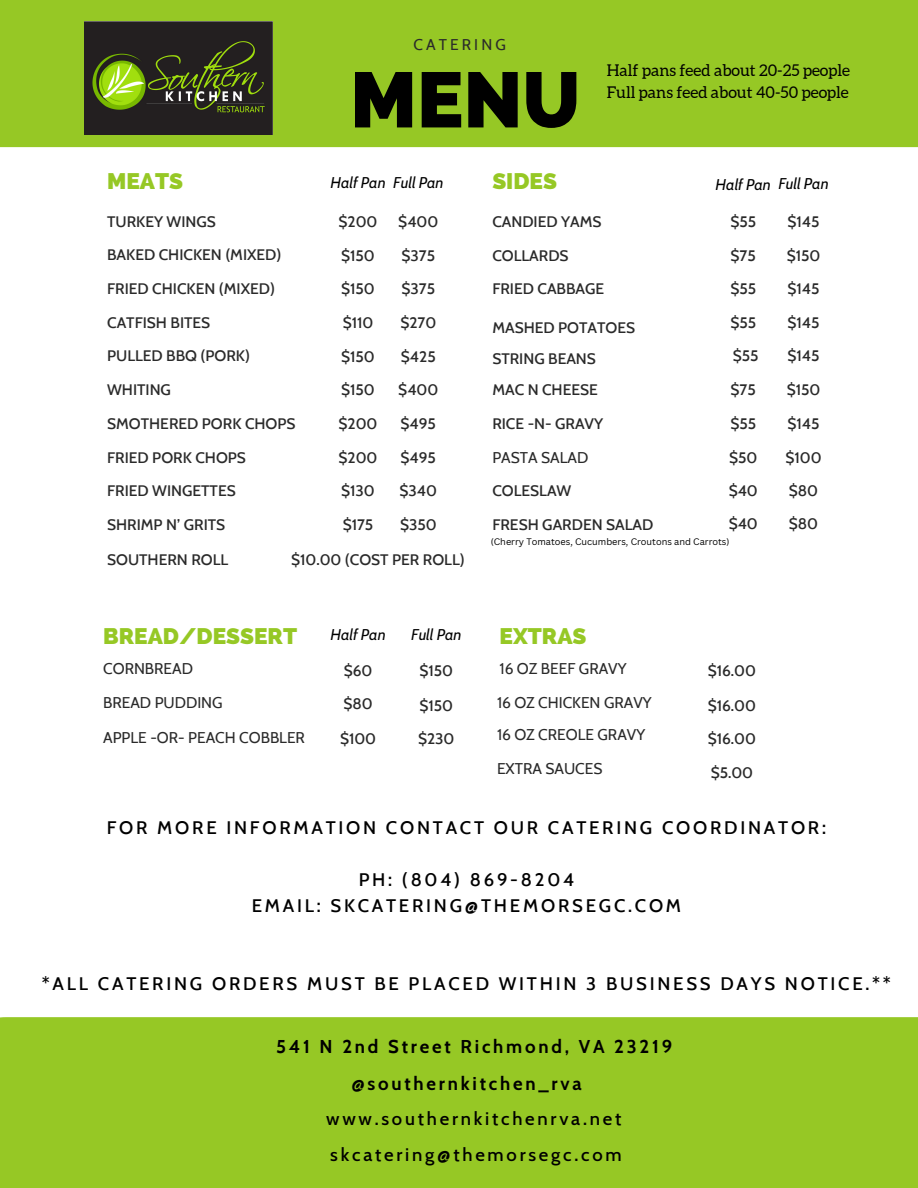
<style>
.page{position:relative;width:918px;height:1188px;background:#fff}
.page>*{position:absolute;margin:0;border:0;box-sizing:border-box;transform-origin:0 0}
.t1{font:800 78.15px "Raleway";color:#000}
.t2{font:800 22.5px "Raleway";color:#96c825}
.t3{font:500 18.45px "Cabin";letter-spacing:.15em;color:#000}
.t4{font:700 18.45px "Cabin";letter-spacing:.15em;color:#000}
.t5{font:16.2px "Aleo";color:#000}
.t6{font:500 15.45px "Cabin";color:#2a2a2a}
.t7{font:15.45px "Cabin";color:#2a2a2a}
.t8{font:italic 15.45px "Cabin";color:#000}
.t9{font:15.45px "Cabin";letter-spacing:.2em;color:#2a2a2a}
.t10{font:9.15px "Canva Sans";color:#000}
</style>
<div class="page">
<div style="left:0;top:1017px;width:918px;height:171px;background:#96c825"></div>
<div style="left:0;top:0;width:918px;height:147px;background:#96c825"></div>
<img style="left:84px;top:22px;width:188px;height:112px">
<p class="t9" style="left:413px;top:35px;width:94px">CATERING</p>
<p class="t1" style="left:350px;top:54px;width:232px">MENU</p>
<p class="t5" style="left:607px;top:61px;width:245px">Half pans feed about 20-25 people</p>
<p class="t5" style="left:607px;top:83px;width:243px">Full pans feed about 40-50 people</p>
<p class="t2" style="left:107px;top:167px;width:77px">MEATS</p>
<p class="t2" style="left:492px;top:168px;width:66px">SIDES</p>
<p class="t8" style="left:330px;top:173px;width:57px">Half Pan</p>
<p class="t8" style="left:393px;top:173px;width:52px">Full Pan</p>
<p class="t8" style="left:716px;top:175px;width:57px">Half Pan</p>
<p class="t8" style="left:778px;top:174px;width:52px">Full Pan</p>
<p class="t6" style="left:107px;top:212px;width:110px">TURKEY WINGS</p>
<p class="t6" style="left:107px;top:246px;width:176px">BAKED CHICKEN (MIXED)</p>
<p class="t6" style="left:107px;top:279px;width:169px">FRIED CHICKEN (MIXED)</p>
<p class="t6" style="left:107px;top:313px;width:105px">CATFISH BITES</p>
<p class="t6" style="left:107px;top:347px;width:144px">PULLED BBQ (PORK)</p>
<p class="t6" style="left:107px;top:380px;width:65px">WHITING</p>
<p class="t6" style="left:107px;top:414px;width:190px">SMOTHERED PORK CHOPS</p>
<p class="t6" style="left:107px;top:448px;width:140px">FRIED PORK CHOPS</p>
<p class="t6" style="left:107px;top:481px;width:130px">FRIED WINGETTES</p>
<p class="t6" style="left:107px;top:515px;width:120px">SHRIMP N’ GRITS</p>
<p class="t6" style="left:339px;top:213px;width:40px">$200</p>
<p class="t6" style="left:341px;top:246px;width:35px">$150</p>
<p class="t6" style="left:341px;top:279px;width:35px">$150</p>
<p class="t6" style="left:343px;top:313px;width:32px">$110</p>
<p class="t6" style="left:341px;top:347px;width:35px">$150</p>
<p class="t6" style="left:341px;top:380px;width:35px">$150</p>
<p class="t6" style="left:339px;top:414px;width:40px">$200</p>
<p class="t6" style="left:339px;top:448px;width:40px">$200</p>
<p class="t6" style="left:341px;top:481px;width:35px">$130</p>
<p class="t6" style="left:343px;top:515px;width:32px">$175</p>
<p class="t6" style="left:398px;top:212px;width:42px">$400</p>
<p class="t6" style="left:402px;top:246px;width:35px">$375</p>
<p class="t6" style="left:402px;top:279px;width:35px">$375</p>
<p class="t6" style="left:400px;top:313px;width:37px">$270</p>
<p class="t6" style="left:401px;top:347px;width:36px">$425</p>
<p class="t6" style="left:398px;top:380px;width:42px">$400</p>
<p class="t6" style="left:401px;top:414px;width:37px">$495</p>
<p class="t6" style="left:401px;top:448px;width:37px">$495</p>
<p class="t6" style="left:400px;top:481px;width:39px">$340</p>
<p class="t6" style="left:400px;top:515px;width:38px">$350</p>
<p class="t6" style="left:492px;top:212px;width:111px">CANDIED YAMS</p>
<p class="t6" style="left:492px;top:246px;width:78px">COLLARDS</p>
<p class="t6" style="left:492px;top:279px;width:113px">FRIED CABBAGE</p>
<p class="t6" style="left:492px;top:318px;width:144px">MASHED POTATOES</p>
<p class="t6" style="left:492px;top:349px;width:105px">STRING BEANS</p>
<p class="t6" style="left:492px;top:380px;width:107px">MAC N CHEESE</p>
<p class="t6" style="left:492px;top:414px;width:112px">RICE -N- GRAVY</p>
<p class="t6" style="left:730px;top:212px;width:27px">$55</p>
<p class="t6" style="left:731px;top:246px;width:27px">$75</p>
<p class="t6" style="left:730px;top:279px;width:27px">$55</p>
<p class="t6" style="left:730px;top:313px;width:27px">$55</p>
<p class="t6" style="left:733px;top:347px;width:27px">$55</p>
<p class="t6" style="left:731px;top:380px;width:27px">$75</p>
<p class="t6" style="left:730px;top:414px;width:27px">$55</p>
<p class="t7" style="left:492px;top:448px;width:98px">PASTA SALAD</p>
<p class="t6" style="left:729px;top:448px;width:30px">$50</p>
<p class="t6" style="left:492px;top:481px;width:81px">COLESLAW</p>
<p class="t6" style="left:729px;top:481px;width:31px">$40</p>
<p class="t6" style="left:788px;top:212px;width:33px">$145</p>
<p class="t6" style="left:787px;top:246px;width:35px">$150</p>
<p class="t6" style="left:788px;top:279px;width:33px">$145</p>
<p class="t6" style="left:788px;top:313px;width:33px">$145</p>
<p class="t6" style="left:788px;top:347px;width:33px">$145</p>
<p class="t6" style="left:787px;top:380px;width:35px">$150</p>
<p class="t6" style="left:788px;top:414px;width:33px">$145</p>
<p class="t6" style="left:785px;top:448px;width:38px">$100</p>
<p class="t6" style="left:789px;top:481px;width:31px">$80</p>
<p class="t6" style="left:492px;top:515px;width:163px">FRESH GARDEN SALAD</p>
<p class="t6" style="left:729px;top:514px;width:31px">$40</p>
<p class="t6" style="left:789px;top:514px;width:31px">$80</p>
<p class="t10" style="left:491px;top:535px;width:240px">(Cherry Tomatoes, Cucumbers, Croutons and Carrots)</p>
<p class="t6" style="left:107px;top:550px;width:123px">SOUTHERN ROLL</p>
<p class="t6" style="left:291px;top:550px;width:175px">$10.00 (COST PER ROLL)</p>
<p class="t2" style="left:103px;top:623px;width:195px">BREAD/DESSERT</p>
<p class="t8" style="left:330px;top:625px;width:57px">Half Pan</p>
<p class="t8" style="left:411px;top:625px;width:52px">Full Pan</p>
<p class="t2" style="left:500px;top:623px;width:88px">EXTRAS</p>
<p class="t7" style="left:103px;top:659px;width:91px">CORNBREAD</p>
<p class="t6" style="left:419px;top:661px;width:35px">$150</p>
<p class="t6" style="left:344px;top:661px;width:30px">$60</p>
<p class="t6" style="left:343px;top:694px;width:31px">$80</p>
<p class="t7" style="left:103px;top:693px;width:121px">BREAD PUDDING</p>
<p class="t7" style="left:103px;top:728px;width:203px">APPLE -OR- PEACH COBBLER</p>
<p class="t6" style="left:419px;top:696px;width:35px">$150</p>
<p class="t6" style="left:340px;top:729px;width:38px">$100</p>
<p class="t6" style="left:418px;top:729px;width:38px">$230</p>
<p class="t7" style="left:500px;top:659px;width:128px">16 OZ BEEF GRAVY</p>
<p class="t6" style="left:708px;top:661px;width:50px">$16.00</p>
<p class="t7" style="left:497px;top:693px;width:156px">16 OZ CHICKEN GRAVY</p>
<p class="t6" style="left:708px;top:696px;width:50px">$16.00</p>
<p class="t7" style="left:497px;top:725px;width:150px">16 OZ CREOLE GRAVY</p>
<p class="t6" style="left:708px;top:729px;width:50px">$16.00</p>
<p class="t7" style="left:497px;top:759px;width:107px">EXTRA SAUCES</p>
<p class="t6" style="left:711px;top:763px;width:44px">$5.00</p>
<p class="t3" style="left:107px;top:817px;width:721px">FOR MORE INFORMATION CONTACT OUR CATERING COORDINATOR:</p>
<p class="t3" style="left:359px;top:868px;width:217px">PH: (804) 869-8204</p>
<p class="t3" style="left:252px;top:894px;width:431px">EMAIL: SKCATERING@THEMORSEGC.COM</p>
<p class="t3" style="left:42px;top:972px;width:851px">*ALL CATERING ORDERS MUST BE PLACED WITHIN 3 BUSINESS DAYS NOTICE.**</p>
<p class="t4" style="left:276px;top:1036px;width:398px">541 N 2nd Street Richmond, VA 23219</p>
<p class="t4" style="left:351px;top:1072px;width:232px">@southernkitchen_rva</p>
<p class="t3" style="left:326px;top:1107px;width:297px">www.southernkitchenrva.net</p>
<p class="t3" style="left:330px;top:1143px;width:293px">skcatering@themorsegc.com</p>
</div>
